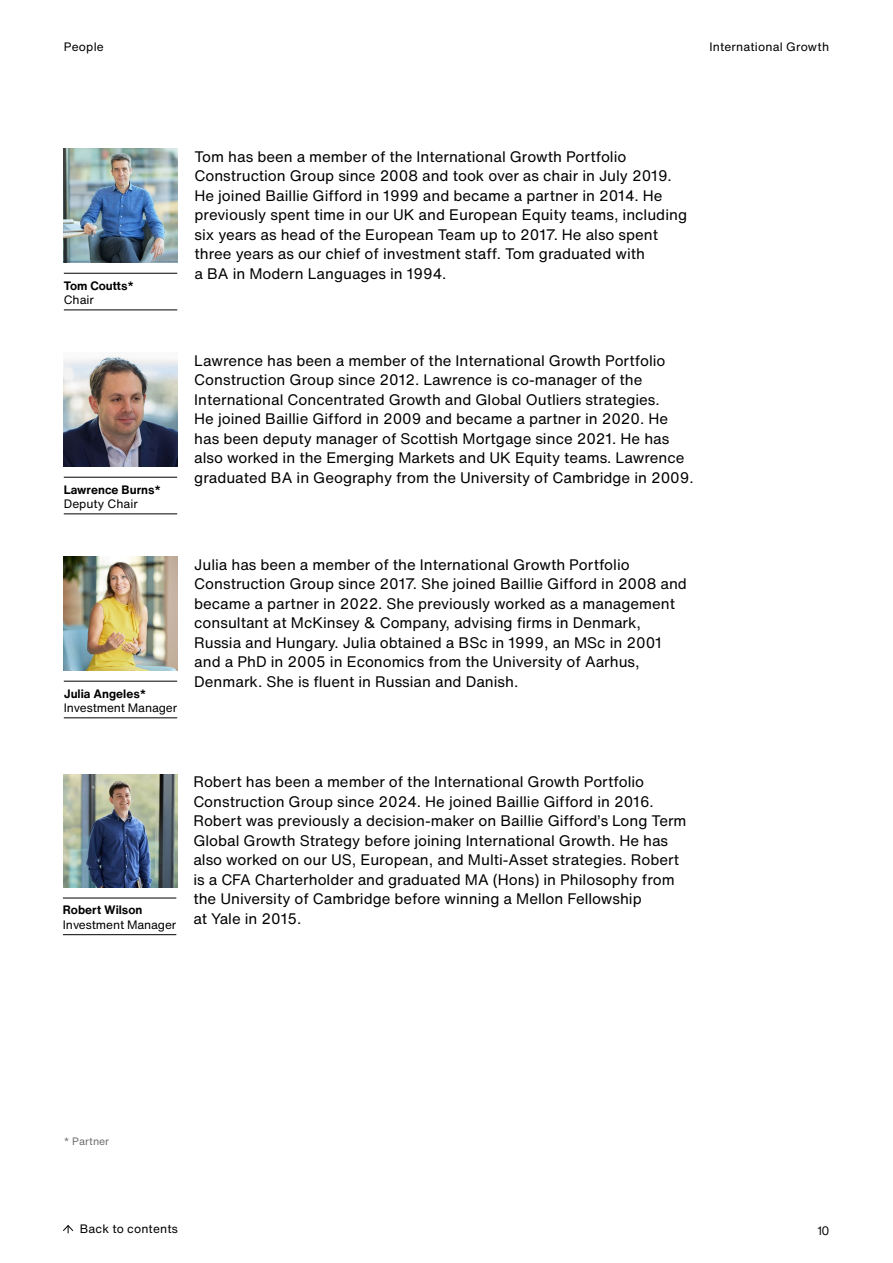
<style>
.page{position:relative;width:893px;height:1263px;background:#fff}
.page>*{position:absolute;margin:0;border:0;box-sizing:border-box;transform-origin:0 0}
.t1{font:15px/19.5px "Helvetica Now Text";color:#000}
.t2{font:12px "Helvetica Now Text";color:#000}
.t3{font:700 12px "Helvetica Now Text";color:#000}
.t4{font:12px "Helvetica Now Display";color:#000}
.t5{font:10.5px "Helvetica Now Text";color:#6d6e71}
</style>
<div class="page">
<img style="left:64px;top:774px;width:113px;height:114px">
<hr style="left:63px;top:898px;width:113px;height:1px;background:#000">
<hr style="left:63px;top:934px;width:113px;height:1px;background:#000">
<hr style="left:64px;top:273px;width:113px;height:1px;background:#000">
<hr style="left:64px;top:309px;width:113px;height:1px;background:#000">
<img style="left:64px;top:149px;width:113px;height:113px">
<hr style="left:64px;top:681px;width:113px;height:1px;background:#000">
<hr style="left:64px;top:717px;width:113px;height:1px;background:#000">
<img style="left:64px;top:557px;width:113px;height:113px">
<hr style="left:64px;top:477px;width:113px;height:1px;background:#000">
<hr style="left:64px;top:513px;width:113px;height:1px;background:#000">
<img style="left:64px;top:356px;width:113px;height:110px">
<svg style="left:63px;top:1225px;width:11px;height:8px"></svg>
<p class="t2" style="left:64px;top:39px;width:42px">People</p>
<p class="t2" style="left:709px;top:39px;width:121px">International Growth</p>
<p class="t3" style="left:64px;top:277px;width:72px">Tom Coutts*</p>
<p class="t2" style="left:64px;top:292px;width:32px">Chair</p>
<p class="t1" style="left:194px;top:147px;width:494px">Tom has been a member of the International Growth Portfolio Construction Group since 2008 and took over as chair in July 2019.<br>He joined Baillie Gifford in 1999 and became a partner in 2014. He previously spent time in our UK and European Equity teams, including six years as head of the European Team up to 2017. He also spent three years as our chief of investment staff. Tom graduated with<br>a BA in Modern Languages in 1994.</p>
<p class="t3" style="left:64px;top:481px;width:99px">Lawrence Burns*</p>
<p class="t2" style="left:64px;top:495px;width:76px">Deputy Chair</p>
<p class="t1" style="left:194px;top:351px;width:501px">Lawrence has been a member of the International Growth Portfolio Construction Group since 2012. Lawrence is co-manager of the International Concentrated Growth and Global Outliers strategies.<br>He joined Baillie Gifford in 2009 and became a partner in 2020. He has been deputy manager of Scottish Mortgage since 2021. He has also worked in the Emerging Markets and UK Equity teams. Lawrence graduated BA in Geography from the University of Cambridge in 2009.</p>
<p class="t3" style="left:64px;top:685px;width:84px">Julia Angeles*</p>
<p class="t2" style="left:64px;top:699px;width:115px">Investment Manager</p>
<p class="t1" style="left:194px;top:555px;width:494px">Julia has been a member of the International Growth Portfolio Construction Group since 2017. She joined Baillie Gifford in 2008 and became a partner in 2022. She previously worked as a management consultant at McKinsey &amp; Company, advising firms in Denmark, Russia and Hungary. Julia obtained a BSc in 1999, an MSc in 2001 and a PhD in 2005 in Economics from the University of Aarhus, Denmark. She is fluent in Russian and Danish.</p>
<p class="t3" style="left:63px;top:902px;width:81px">Robert Wilson</p>
<p class="t2" style="left:63px;top:916px;width:115px">Investment Manager</p>
<p class="t1" style="left:193px;top:772px;width:495px">Robert has been a member of the International Growth Portfolio Construction Group since 2024. He joined Baillie Gifford in 2016.<br>Robert was previously a decision-maker on Baillie Gifford’s Long Term Global Growth Strategy before joining International Growth. He has also worked on our US, European, and Multi-Asset strategies. Robert is a CFA Charterholder and graduated MA (Hons) in Philosophy from the University of Cambridge before winning a Mellon Fellowship<br>at Yale in 2015.</p>
<p class="t5" style="left:64px;top:1134px;width:47px">* Partner</p>
<p class="t2" style="left:80px;top:1221px;width:100px">Back to contents</p>
<p class="t4" style="left:817px;top:1223px;width:13px">10</p>
</div>
